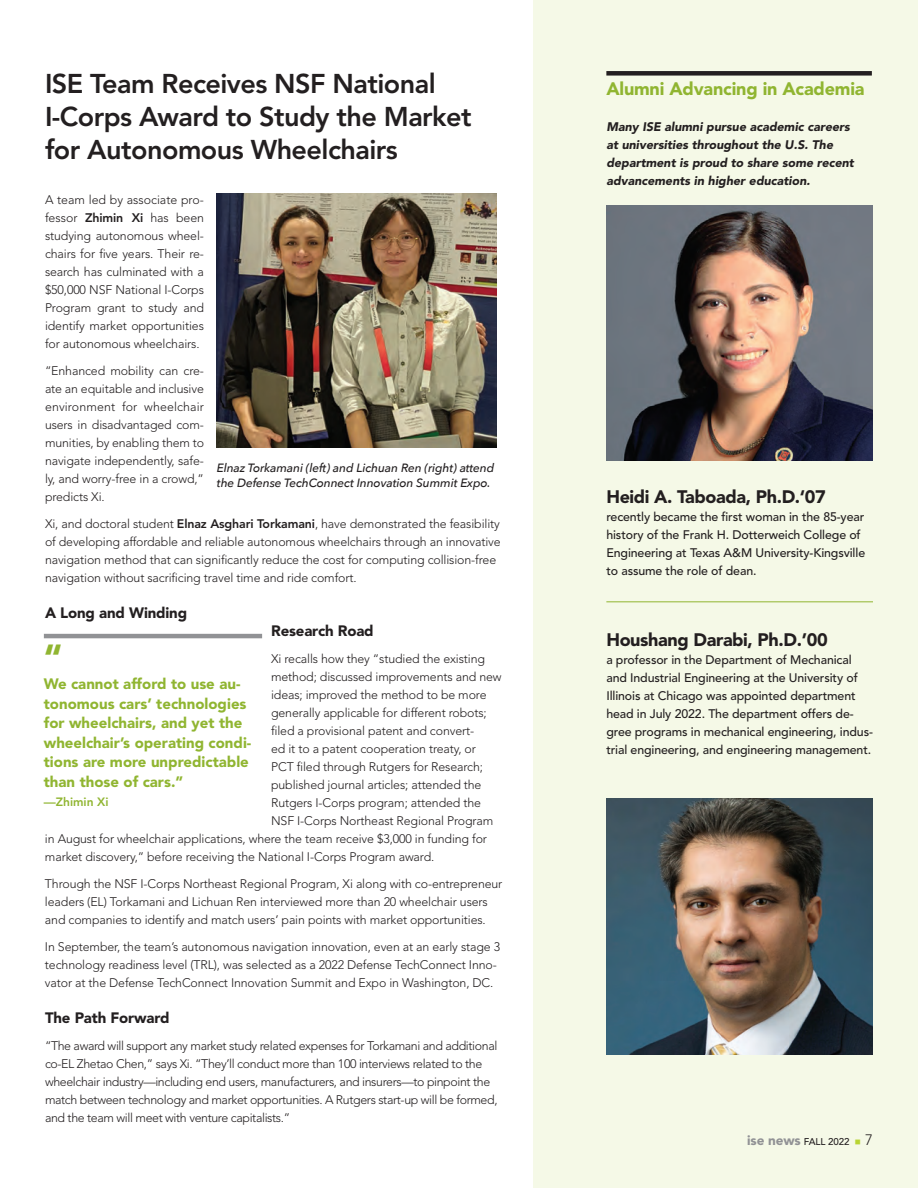
<style>
.page{position:relative;width:918px;height:1188px;background:#fff}
.page>*{position:absolute;margin:0;border:0;box-sizing:border-box;transform-origin:0 0}
.Quote_rule_above{font:900 36px "Avenir LT Std";color:#90b531}
._18_22_Headline_styl{font:800 27px/33px "Avenir LT Std";letter-spacing:-.02em;color:#231f20}
.Body_Text{font:900 18px "Avenir LT Std";letter-spacing:-.02em;color:#231f20}
.Small_item_head{font:900 18px "Avenir LT Std";letter-spacing:-.01em;color:#90b531}
.Pull_Quote{font:900 15px/19.5px "Avenir LT Std";color:#90b531}
.NEW_Subhead_1{font:900 15px "Avenir LT Std";letter-spacing:-.01em;color:#231f20}
.t1{font:300 15px "Avenir LT Std";color:#231f20}
.Body_Text-2{font:300 12.3px/18px "Avenir LT Std";letter-spacing:-.01em;color:#231f20}
.Body_Text-3{font:500 12.3px/18px "Avenir LT Std";letter-spacing:-.01em;color:#231f20}
.Body_Text-4{font:300 12.3px/18px "Avenir LT Std";letter-spacing:-.03em;color:#231f20}
.wide_sidebar_text{font:italic 900 12.3px/18px "Avenir LT Std";color:#231f20}
.Caption_1{font:italic 500 12px/15px "Avenir Next";letter-spacing:-.01em;color:#231f20}
.Pull_Quote-2{font:800 12px "Avenir LT Std";color:#90b531}
.t2{font:500 9.75px "Avenir LT Std";letter-spacing:-.01em;color:#231f20}
.s1{font-weight:800}
.s2{font-weight:900;font-size:13.5px;color:#919295}
</style>
<div class="page">
<div style="left:533px;top:0;width:385px;height:1188px;background:#f5f9e7"></div>
<div style="left:606px;top:71px;width:266px;height:5px;background:#231f20"></div>
<hr style="left:606px;top:601px;width:267px;height:1px;background:#90b531">
<hr style="left:44px;top:634px;width:218px;height:4px;background:#919295">
<img style="left:216px;top:194px;width:281px;height:254px">
<img style="left:606px;top:206px;width:267px;height:254px">
<img style="left:606px;top:798px;width:267px;height:256px">
<p class="_18_22_Headline_styl" style="left:45px;top:67px;width:428px">ISE Team Receives NSF National<br>I-Corps Award to Study the Market for Autonomous Wheelchairs</p>
<p class="Body_Text-2" style="left:45px;top:190px;width:161px;text-align:justify">A team led by associate pro&shy;fessor <span class="s1">Zhimin Xi</span> has been studying autonomous wheel&shy;chairs for five years. Their re&shy;search has culminated with a $50,000 NSF National I-Corps Program grant to study and identify market opportunities for autonomous wheelchairs.</p>
<p class="Body_Text-2" style="left:45px;top:361px;width:161px;text-align:justify">“Enhanced mobility can cre&shy;ate an equitable and inclusive environment for wheelchair users in disadvantaged com&shy;munities, by enabling them to navigate independently, safe&shy;ly, and worry-free in a crowd,” predicts Xi.</p>
<p class="Body_Text-2" style="left:45px;top:514px;width:457px">Xi, and doctoral student <span class="s1">Elnaz Asghari Torkamani</span>, have demonstrated the feasibility of developing affordable and reliable autonomous wheelchairs through an innovative navigation method that can significantly reduce the cost for computing collision-free navigation without sacrificing travel time and ride comfort.</p>
<p class="NEW_Subhead_1" style="left:45px;top:603px;width:144px">A Long and Winding</p>
<p class="NEW_Subhead_1" style="left:271px;top:621px;width:104px">Research Road</p>
<p class="Body_Text-2" style="left:271px;top:649px;width:215px">Xi recalls how they “studied the existing</p>
<p class="Body_Text-2" style="left:271px;top:667px;width:232px">method; discussed improvements and new</p>
<p class="Body_Text-2" style="left:271px;top:685px;width:217px">ideas; improved the method to be more</p>
<p class="Body_Text-2" style="left:271px;top:703px;width:217px">generally applicable for different robots;</p>
<p class="Body_Text-2" style="left:271px;top:721px;width:205px">filed a provisional patent and convert-</p>
<p class="Body_Text-2" style="left:271px;top:739px;width:206px">ed it to a patent cooperation treaty, or</p>
<p class="Body_Text-2" style="left:271px;top:757px;width:213px">PCT filed through Rutgers for Research;</p>
<p class="Body_Text-2" style="left:271px;top:775px;width:212px">published journal articles; attended the</p>
<p class="Body_Text-2" style="left:271px;top:793px;width:211px">Rutgers I-Corps program; attended the</p>
<p class="Body_Text-2" style="left:271px;top:811px;width:224px">NSF I-Corps Northeast Regional Program</p>
<p class="Body_Text-2" style="left:45px;top:829px;width:444px">in August for wheelchair applications, where the team receive $3,000 in funding for</p>
<p class="Body_Text-2" style="left:45px;top:847px;width:391px">market discovery,” before receiving the National I-Corps Program award.</p>
<p class="Body_Text-2" style="left:45px;top:874px;width:459px">Through the NSF I-Corps Northeast Regional Program, Xi along with co-entrepreneur leaders (EL) Torkamani and Lichuan Ren interviewed more than 20 wheelchair users and companies to identify and match users’ pain points with market opportunities.</p>
<p class="Body_Text-2" style="left:45px;top:937px;width:457px">In September, the team’s autonomous navigation innovation, even at an early stage 3 technology readiness level (TRL), was selected as a 2022 Defense TechConnect Inno&shy;vator at the Defense TechConnect Innovation Summit and Expo in Washington, DC.</p>
<p class="NEW_Subhead_1" style="left:45px;top:1008px;width:126px">The Path Forward</p>
<p class="Body_Text-4" style="left:45px;top:1036px;width:454px">“The award will support any market study related expenses for Torkamani and additional co-EL Zhetao Chen,” says Xi. “They’ll conduct more than 100 interviews related to the wheelchair industry—including end users, manufacturers, and insurers—to pinpoint the match between technology and market opportunities. A Rutgers start-up will be formed, and the team will meet with venture capitalists.”</p>
<p class="Caption_1" style="left:217px;top:460px;width:279px">Elnaz Torkamani (left) and Lichuan Ren (right) attend the Defense TechConnect Innovation Summit Expo.</p>
<p class="Quote_rule_above" style="left:44px;top:636px;width:20px">“</p>
<p class="Pull_Quote" style="left:44px;top:674px;width:209px">We cannot afford to use au&shy;tonomous cars’ technologies for wheelchairs, and yet the wheelchair’s operating condi&shy;tions are more unpredictable than those of cars.”</p>
<p class="Pull_Quote-2" style="left:44px;top:795px;width:66px">—Zhimin Xi</p>
<p class="Small_item_head" style="left:606px;top:78px;width:260px">Alumni Advancing in Academia</p>
<p class="wide_sidebar_text" style="left:606px;top:117px;width:249px">Many ISE alumni pursue academic careers at universities throughout the U.S. The department is proud to share some recent advancements in higher education.</p>
<p class="Body_Text" style="left:606px;top:485px;width:221px">Heidi A. Taboada, Ph.D.‘07</p>
<p class="Body_Text-3" style="left:606px;top:508px;width:260px">recently became the first woman in the 85-year history of the Frank H. Dotterweich College of Engineering at Texas A&amp;M University-Kingsville to assume the role of dean.</p>
<p class="Body_Text" style="left:606px;top:629px;width:223px">Houshang Darabi, Ph.D.’00</p>
<p class="Body_Text-3" style="left:606px;top:651px;width:268px">a professor in the Department of Mechanical and Industrial Engineering at the University of Illinois at Chicago was appointed department head in July 2022. The department offers de&shy;gree programs in mechanical engineering, indus&shy;trial engineering, and engineering management.</p>
<p class="t2" style="left:747px;top:1136px;width:115px"><span class="s2">ise news</span> FALL 2022 <sup>m</sup></p>
<p class="t1" style="left:865px;top:1131px;width:9px">7</p>
</div>
